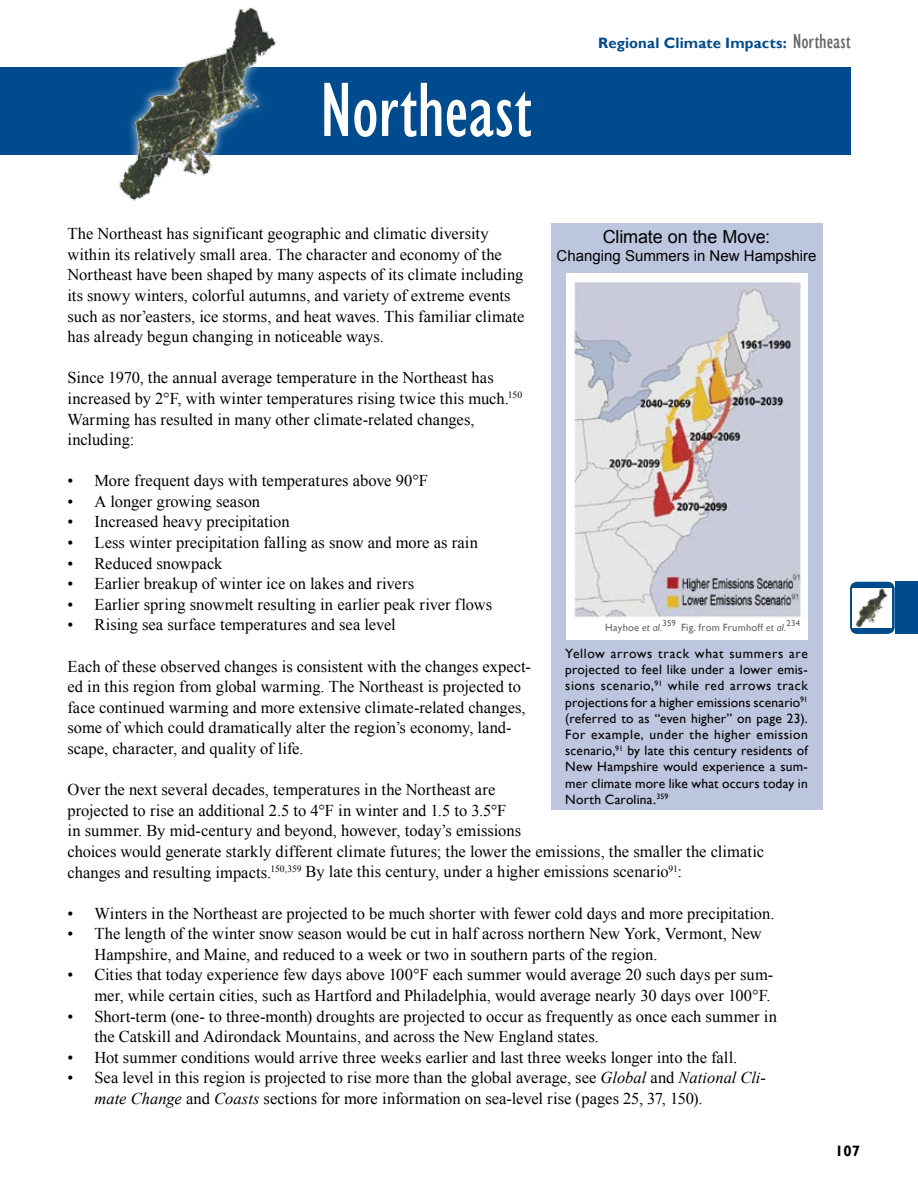
<style>
.page{position:relative;width:918px;height:1188px;background:#fff}
.page>*{position:absolute;margin:0;border:0;box-sizing:border-box;transform-origin:0 0}
.t1{font:condensed 79.5px "Gill Sans";letter-spacing:-.01em;color:#fff}
.t2{font:18px "Arial";letter-spacing:-.01em;color:#000}
.t3{font:16.5px/20.5px "Times New Roman";color:#000}
.t4{font:700 15px "Gill Sans";letter-spacing:.01em;color:#004b8d}
.t5{font:15px "Arial";color:#000}
.t6{font:700 15px "Gill Sans";color:#000}
.t7{font:13.5px/16.2px "Gill Sans";letter-spacing:.01em;color:#000;text-align:justify}
.t8{font:10.5px "Gill Sans";letter-spacing:.02em;color:#636467}
.t9{font:8.7px "Gill Sans";letter-spacing:.02em;color:#636467}
.s1{font-weight:400;font-stretch:condensed;font-size:21px;color:#636467}
.s2{font-style:italic}
.s3{font-family:"Arial"}
</style>
<div class="page">
<div style="left:0;top:68px;width:850px;height:87px;background:#004b8d"></div>
<div style="left:109px;top:0;width:201px;height:235px;background:#fff;opacity:.75"></div>
<img style="left:111px;top:0;width:176px;height:209px">
<div style="left:551px;top:224px;width:271px;height:586px;background:#bdc6df"></div>
<img style="left:566px;top:274px;width:241px;height:365px">
<div style="left:896px;top:582px;width:22px;height:52px;background:#004b8d"></div>
<div style="left:850px;top:582px;width:45px;height:52px;background:#004b8d;border-radius:7px"></div>
<div style="left:853px;top:588px;width:39px;height:39px;background:#fff"></div>
<img style="left:855px;top:588px;width:33px;height:39px">
<h1 class="t1" style="left:320px;top:63px;width:214px">Northeast</h1>
<p class="t4" style="left:598px;top:34px;width:254px">Regional Climate Impacts: <span class="s1">Northeast</span></p>
<p class="t3" style="left:68px;top:223px;width:458px">The Northeast has significant geographic and climatic diversity within its relatively small area. The character and economy of the Northeast have been shaped by many aspects of its climate including its snowy winters, colorful autumns, and variety of extreme events such as nor’easters, ice storms, and heat waves. This familiar climate has already begun changing in noticeable ways.</p>
<p class="t3" style="left:68px;top:367px;width:456px">Since 1970, the annual average temperature in the Northeast has increased by 2°F, with winter temperatures rising twice this much.<sup>150<br></sup>Warming has resulted in many other climate-related changes, including:</p>
<p class="t3" style="left:68px;top:470px;width:362px">• More frequent days with temperatures above 90°F</p>
<p class="t3" style="left:68px;top:491px;width:194px">• A longer growing season</p>
<p class="t3" style="left:68px;top:511px;width:224px">• Increased heavy precipitation</p>
<p class="t3" style="left:68px;top:532px;width:412px">• Less winter precipitation falling as snow and more as rain</p>
<p class="t3" style="left:68px;top:553px;width:156px">• Reduced snowpack</p>
<p class="t3" style="left:68px;top:573px;width:348px">• Earlier breakup of winter ice on lakes and rivers</p>
<p class="t3" style="left:68px;top:594px;width:426px">• Earlier spring snowmelt resulting in earlier peak river flows</p>
<p class="t3" style="left:68px;top:614px;width:330px">• Rising sea surface temperatures and sea level</p>
<p class="t3" style="left:68px;top:656px;width:465px">Each of these observed changes is consistent with the changes expect&shy;ed in this region from global warming. The Northeast is projected to face continued warming and more extensive climate-related changes, some of which could dramatically alter the region’s economy, land&shy;scape, character, and quality of life.</p>
<p class="t3" style="left:68px;top:779px;width:698px">Over the next several decades, temperatures in the Northeast are<br>projected to rise an additional 2.5 to 4°F in winter and 1.5 to 3.5°F<br>in summer. By mid-century and beyond, however, today’s emissions<br>choices would generate starkly different climate futures; the lower the emissions, the smaller the climatic changes and resulting impacts.<sup>150,359</sup> By late this century, under a higher emissions scenario<sup>91</sup>:</p>
<p class="t3" style="left:68px;top:903px;width:709px">• Winters in the Northeast are projected to be much shorter with fewer cold days and more precipitation.</p>
<p class="t3" style="left:95px;top:923px;width:669px;text-indent:-27px">• The length of the winter snow season would be cut in half across northern New York, Vermont, New<br>Hampshire, and Maine, and reduced to a week or two in southern parts of the region.</p>
<p class="t3" style="left:67px;top:964px;width:707px;text-align:right">• Cities that today experience few days above 100°F each summer would average 20 such days per sum&shy;mer, while certain cities, such as Hartford and Philadelphia, would average nearly 30 days over 100°F.</p>
<p class="t3" style="left:94px;top:1005px;width:684px;text-indent:-27px">• Short-term (one- to three-month) droughts are projected to occur as frequently as once each summer in the Catskill and Adirondack Mountains, and across the New England states.</p>
<p class="t3" style="left:67px;top:1047px;width:671px">• Hot summer conditions would arrive three weeks earlier and last three weeks longer into the fall.</p>
<p class="t3" style="left:94px;top:1067px;width:673px;text-indent:-27px">• Sea level in this region is projected to rise more than the global average, see <span class="s2">Global</span> and <span class="s2">National Cli&shy;mate Change</span> and <span class="s2">Coasts</span> sections for more information on sea-level rise (pages 25, 37, 150).</p>
<p class="t2" style="left:603px;top:225px;width:169px">Climate on the Move:</p>
<p class="t5" style="left:557px;top:246px;width:262px">Changing Summers in New Hampshire</p>
<p class="t9" style="left:663px;top:619px;width:15px">359</p>
<p class="t9" style="left:787px;top:619px;width:15px">234</p>
<p class="t8" style="left:681px;top:622px;width:107px">Fig. from Frumhoff <span class="s2">et al.</span></p>
<p class="t8" style="left:605px;top:622px;width:58px">Hayhoe <span class="s2">et al.</span></p>
<p class="t7" style="left:565px;top:646px;width:244px">Yellow arrows track what summers are projected to feel like under a lower emis&shy;sions scenario,<sup>91</sup> while red arrows track projections for a higher emissions scenario<sup>91 </sup><span class="s3">(</span>referred to as “even higher” on page 23).<br>For example, under the higher emission scenario,<sup>91</sup> by late this century residents of New Hampshire would experience a sum&shy;mer climate more like what occurs today in North Carolina.<sup>359</sup></p>
<p class="t6" style="left:835px;top:1142px;width:26px">107</p>
</div>
